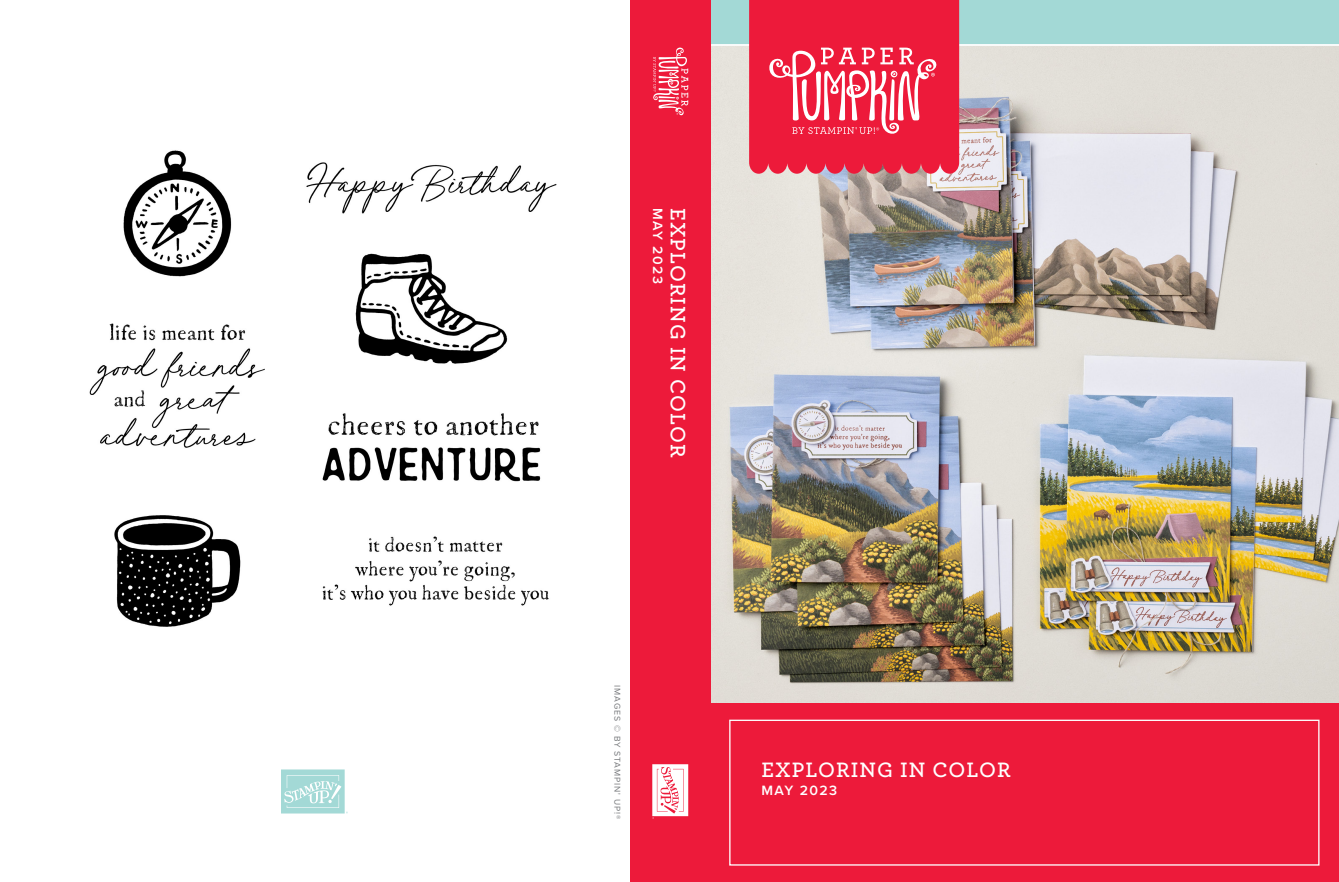
<style>
.page{position:relative;width:1339px;height:882px;background:#fff}
.page>*{position:absolute;margin:0;border:0;box-sizing:border-box;transform-origin:0 0}
.t1{font:600 21.88px "Archer";letter-spacing:.05em;color:#fff}
.t2{font:600 14px "Proxima Nova";letter-spacing:.1em;color:#fff}
.t3{font:8.75px "Proxima Nova";letter-spacing:.1em;color:#76787b}
</style>
<div class="page">
<img style="left:711px;top:46px;width:628px;height:658px">
<div style="left:630px;top:0;width:81px;height:882px;background:#ed1a3a"></div>
<div style="left:711px;top:704px;width:628px;height:178px;background:#ed1a3a"></div>
<div style="left:729px;top:720px;width:590px;height:146px;border:1px solid #fff"></div>
<div style="left:711px;top:0;width:628px;height:44px;background:#a3d9d6"></div>
<svg style="left:749px;top:0;width:210px;height:174px;background:#ee3551"></svg>
<svg style="left:653px;top:48px;width:35px;height:68px"></svg>
<svg style="left:652px;top:764px;width:36px;height:55px;background:#fbd0d7"></svg>
<svg style="left:281px;top:769px;width:67px;height:45px;background:#b5e0de"></svg>
<img style="left:89px;top:150px;width:468px;height:477px">
<p class="t2" style="left:666px;top:208px;width:77px;rotate:90deg">MAY 2023</p>
<p class="t1" style="left:694px;top:208px;width:251px;rotate:90deg">EXPLORING IN COLOR</p>
<p class="t3" style="left:623px;top:685px;width:135px;rotate:90deg">IMAGES © BY STAMPIN' UP!®</p>
<p class="t1" style="left:761px;top:754px;width:251px">EXPLORING IN COLOR</p>
<p class="t2" style="left:761px;top:782px;width:77px">MAY 2023</p>
</div>
